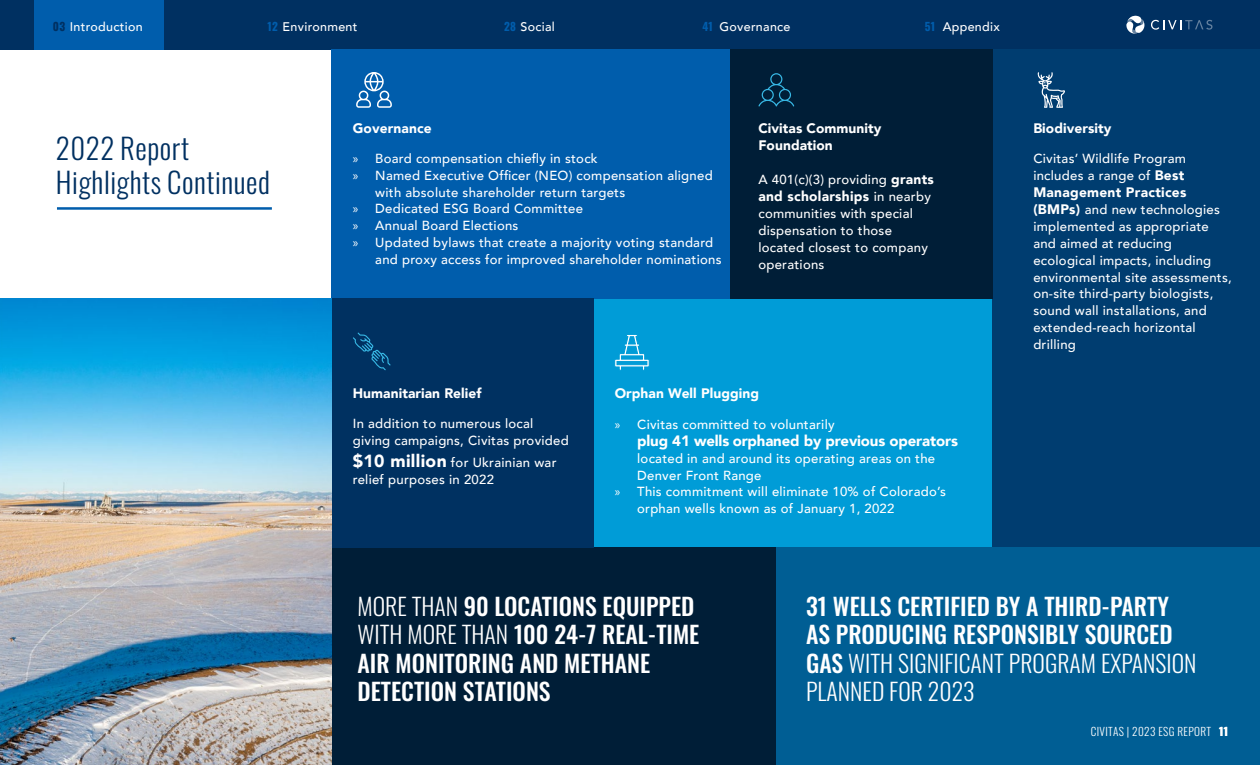
<style>
.page{position:relative;width:1260px;height:765px;background:#fff}
.page>*{position:absolute;margin:0;border:0;box-sizing:border-box;transform-origin:0 0}
.t1{font:300 28.75px/34.5px "Oswald";letter-spacing:.02em;color:#003061}
.t2{font:500 23.75px/28.5px "Oswald";color:#fff}
.t3{font:900 15px "Avenir";letter-spacing:-.01em;color:#fff}
.t4{font:900 13.75px/16.9px "Avenir";letter-spacing:.005em;color:#fff}
.t5{font:500 13.12px/16.9px "Avenir";letter-spacing:.02em;color:#fff}
.t6{font:500 12.5px "Avenir";letter-spacing:.025em;color:#fff}
.t7{font:300 11.25px "Oswald";letter-spacing:.03em;color:#fff}
.s1{font-family:"Oswald";font-weight:700;font-size:11.25px;color:#003061}
.s2{font-family:"Oswald";font-weight:700;font-size:11.25px;color:#005dac}
.s3{font-family:"Myriad Pro";font-weight:400}
.s4{font-weight:900;font-size:13.75px}
.s5{font-weight:500;font-size:13.12px}
.s6{font-weight:900;font-size:17.5px}
.s7{font-weight:300}
.s8{font-weight:700}
</style>
<div class="page">
<div style="left:0;top:0;width:1260px;height:49px;background:#003061"></div>
<div style="left:34px;top:0;width:130px;height:49px;background:#005dac"></div>
<svg style="left:1151px;top:20px;width:61px;height:10px"></svg>
<svg style="left:1126px;top:15px;width:19px;height:19px"></svg>
<div style="left:594px;top:299px;width:399px;height:249px;background:#009cd7"></div>
<div style="left:993px;top:49px;width:267px;height:499px;background:#003d70"></div>
<div style="left:730px;top:49px;width:263px;height:250px;background:#001e37"></div>
<div style="left:776px;top:548px;width:484px;height:217px;background:#005e94"></div>
<div style="left:331px;top:548px;width:445px;height:217px;background:#001e37"></div>
<div style="left:331px;top:49px;width:399px;height:250px;background:#005dac"></div>
<div style="left:331px;top:299px;width:263px;height:249px;background:#003161"></div>
<img style="left:0;top:299px;width:331px;height:466px">
<svg style="left:356px;top:72px;width:36px;height:36px"></svg>
<svg style="left:1037px;top:72px;width:28px;height:36px"></svg>
<svg style="left:353px;top:333px;width:38px;height:37px"></svg>
<svg style="left:758px;top:73px;width:36px;height:34px"></svg>
<svg style="left:614px;top:335px;width:36px;height:36px"></svg>
<hr style="left:57px;top:207px;width:215px;height:3px;background:#005dac">
<p class="t6" style="left:53px;top:16px;width:91px"><span class="s1">03</span> Introduction</p>
<p class="t6" style="left:267px;top:16px;width:92px"><span class="s2">12</span> Environment</p>
<p class="t6" style="left:504px;top:16px;width:52px"><span class="s2">28</span> Social</p>
<p class="t6" style="left:702px;top:16px;width:90px"><span class="s2">41</span> Governance</p>
<p class="t6" style="left:925px;top:16px;width:77px"><span class="s2">51</span> Appendix</p>
<h1 class="t1" style="left:56px;top:128px;width:216px">2022 Report<br>Highlights Continued</h1>
<p class="t4" style="left:353px;top:119px;width:80px">Governance</p>
<p class="t4" style="left:1033px;top:119px;width:80px">Biodiversity</p>
<p class="t4" style="left:758px;top:119px;width:125px">Civitas Community<br>Foundation</p>
<p class="t5" style="left:353px;top:149px;width:246px"><span class="s3">»</span> Board compensation chiefly in stock</p>
<p class="t5" style="left:353px;top:166px;width:361px"><span class="s3">»</span> Named Executive Officer (NEO) compensation aligned</p>
<p class="t5" style="left:375px;top:183px;width:251px">with absolute shareholder return targets</p>
<p class="t5" style="left:353px;top:200px;width:232px"><span class="s3">»</span> Dedicated ESG Board Committee</p>
<p class="t5" style="left:353px;top:217px;width:167px"><span class="s3">»</span> Annual Board Elections</p>
<p class="t5" style="left:353px;top:233px;width:362px"><span class="s3">»</span> Updated bylaws that create a majority voting standard</p>
<p class="t5" style="left:375px;top:250px;width:348px">and proxy access for improved shareholder nominations</p>
<p class="t5" style="left:758px;top:171px;width:177px">A 401(c)(3) providing <span class="s4">grants</span></p>
<p class="t4" style="left:758px;top:188px;width:174px">and scholarships <span class="s5">in nearby</span></p>
<p class="t5" style="left:758px;top:204px;width:171px">communities with special dispensation to those located closest to company operations</p>
<p class="t4" style="left:353px;top:384px;width:130px">Humanitarian Relief</p>
<p class="t5" style="left:353px;top:415px;width:217px">In addition to numerous local giving campaigns, Civitas provided</p>
<p class="t5" style="left:353px;top:453px;width:205px"><span class="s6">$10 million</span> for Ukrainian war relief purposes in 2022</p>
<p class="t4" style="left:615px;top:384px;width:146px">Orphan Well Plugging</p>
<p class="t5" style="left:615px;top:415px;width:221px"><span class="s3">»</span> Civitas committed to voluntarily</p>
<p class="t3" style="left:637px;top:428px;width:322px">plug 41 wells orphaned by previous operators</p>
<p class="t5" style="left:637px;top:449px;width:300px">located in and around its operating areas on the</p>
<p class="t5" style="left:637px;top:466px;width:126px">Denver Front Range</p>
<p class="t5" style="left:615px;top:483px;width:333px"><span class="s3">»</span> This commitment will eliminate 10% of Colorado’s</p>
<p class="t5" style="left:637px;top:500px;width:259px">orphan wells known as of January 1, 2022</p>
<p class="t5" style="left:1033px;top:150px;width:154px">Civitas’ Wildlife Program includes a range of <span class="s4">Best</span></p>
<p class="t4" style="left:1033px;top:184px;width:155px">Management Practices</p>
<p class="t5" style="left:1033px;top:200px;width:200px"><span class="s4">(BMPs)</span> and new technologies implemented as appropriate and aimed at reducing ecological impacts, including environmental site assessments, on-site third-party biologists, sound wall installations, and extended-reach horizontal drilling</p>
<h2 class="t2" style="left:358px;top:590px;width:343px"><span class="s7">MORE THAN</span> 90 LOCATIONS EQUIPPED<br><span class="s7">WITH MORE THAN</span> 100 24-7 REAL-TIME<br>AIR MONITORING AND METHANE<br>DETECTION STATIONS</h2>
<h2 class="t2" style="left:806px;top:590px;width:392px">31 WELLS CERTIFIED BY A THIRD-PARTY<br>AS PRODUCING RESPONSIBLY SOURCED<br>GAS <span class="s7">WITH SIGNIFICANT PROGRAM EXPANSION<br>PLANNED FOR 2023</span></h2>
<p class="t7" style="left:1091px;top:722px;width:139px">CIVITAS | 2023 ESG REPORT <span class="s8">11</span></p>
</div>
